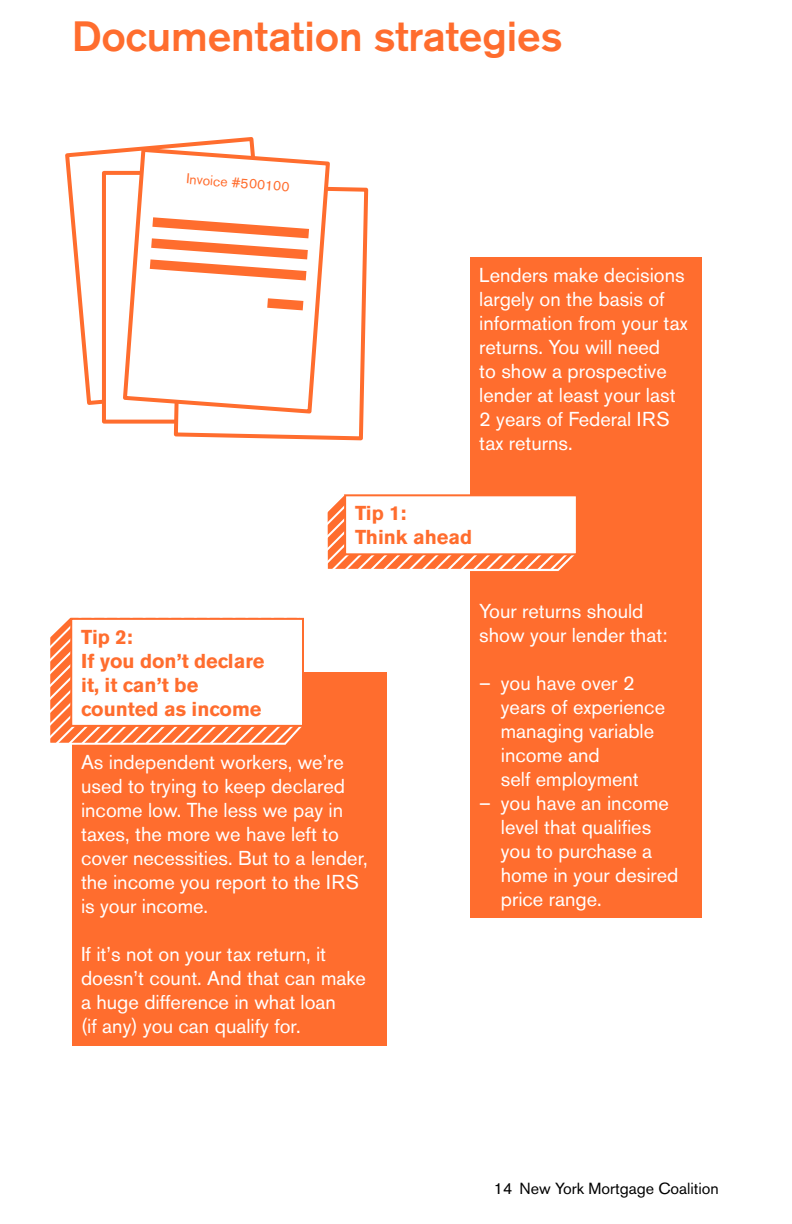
<style>
.page{position:relative;width:792px;height:1224px;background:#fff}
.page>*{position:absolute;margin:0;border:0;box-sizing:border-box;transform-origin:0 0}
.t1{font:500 42px "Akzidenz Grotesk BE";letter-spacing:-.005em;color:#ff6d2e}
.t2{font:20px/24px "Akzidenz Grotesk BE";color:#fff}
.t3{font:700 20px/24px "Akzidenz Grotesk BE";color:#ff6d2e}
.t4{font:16px "Akzidenz Grotesk BE";color:#000}
.t5{font:14px "Akzidenz Grotesk BE";color:#ff6d2e}
</style>
<div class="page">
<div style="left:470px;top:258px;width:232px;height:660px;background:#ff6d2e"></div>
<div style="left:72px;top:672px;width:315px;height:374px;background:#ff6d2e"></div>
<svg style="left:50px;top:617px;width:253px;height:128px"></svg>
<div style="left:71px;top:619px;width:232px;height:107px;background:#fff"></div>
<div style="left:70px;top:618px;width:234px;height:109px;border:2px solid #ff6d2e"></div>
<svg style="left:327px;top:496px;width:248px;height:75px"></svg>
<div style="left:345px;top:495px;width:232px;height:59px;background:#fff"></div>
<div style="left:344px;top:494px;width:234px;height:61px;border:2px solid #ff6d2e"></div>
<svg style="left:65px;top:137px;width:189px;height:268px"></svg>
<div style="left:102px;top:171px;width:189px;height:253px;background:#fff;border:4px solid #ff6d2e"></div>
<svg style="left:172px;top:187px;width:197px;height:254px"></svg>
<svg style="left:121px;top:146px;width:211px;height:270px"></svg>
<svg style="left:150px;top:217px;width:159px;height:63px"></svg>
<svg style="left:267px;top:298px;width:36px;height:12px"></svg>
<h1 class="t1" style="left:72px;top:11px;width:492px">Documentation strategies</h1>
<p class="t5" style="left:187px;top:171px;width:105px;rotate:4deg">Invoice #500100</p>
<p class="t2" style="left:479px;top:263px;width:210px">Lenders make decisions largely on the basis of information from your tax returns. You will need<br>to show a prospective lender at least your last<br>2 years of Federal IRS tax returns.</p>
<p class="t3" style="left:355px;top:502px;width:119px">Tip 1:<br>Think ahead</p>
<p class="t3" style="left:81px;top:625px;width:185px">Tip 2:<br>If you don’t declare it, it can’t be counted as income</p>
<p class="t2" style="left:81px;top:750px;width:288px">As independent workers, we’re used to trying to keep declared income low. The less we pay in taxes, the more we have left to cover necessities. But to a lender, the income you report to the IRS is your income.</p>
<p class="t2" style="left:81px;top:942px;width:287px">If it’s not on your tax return, it doesn’t count. And that can make a huge difference in what loan<br>(if any) you can qualify for.</p>
<p class="t2" style="left:479px;top:599px;width:190px">Your returns should show your lender that:</p>
<p class="t2" style="left:501px;top:671px;width:166px;text-indent:-22px">– you have over 2 years of experience managing variable income and<br>self employment</p>
<p class="t2" style="left:501px;top:791px;width:179px;text-indent:-22px">– you have an income level that qualifies you to purchase a home in your desired price range.</p>
<p class="t4" style="left:494px;top:1179px;width:227px">14 New York Mortgage Coalition</p>
</div>
